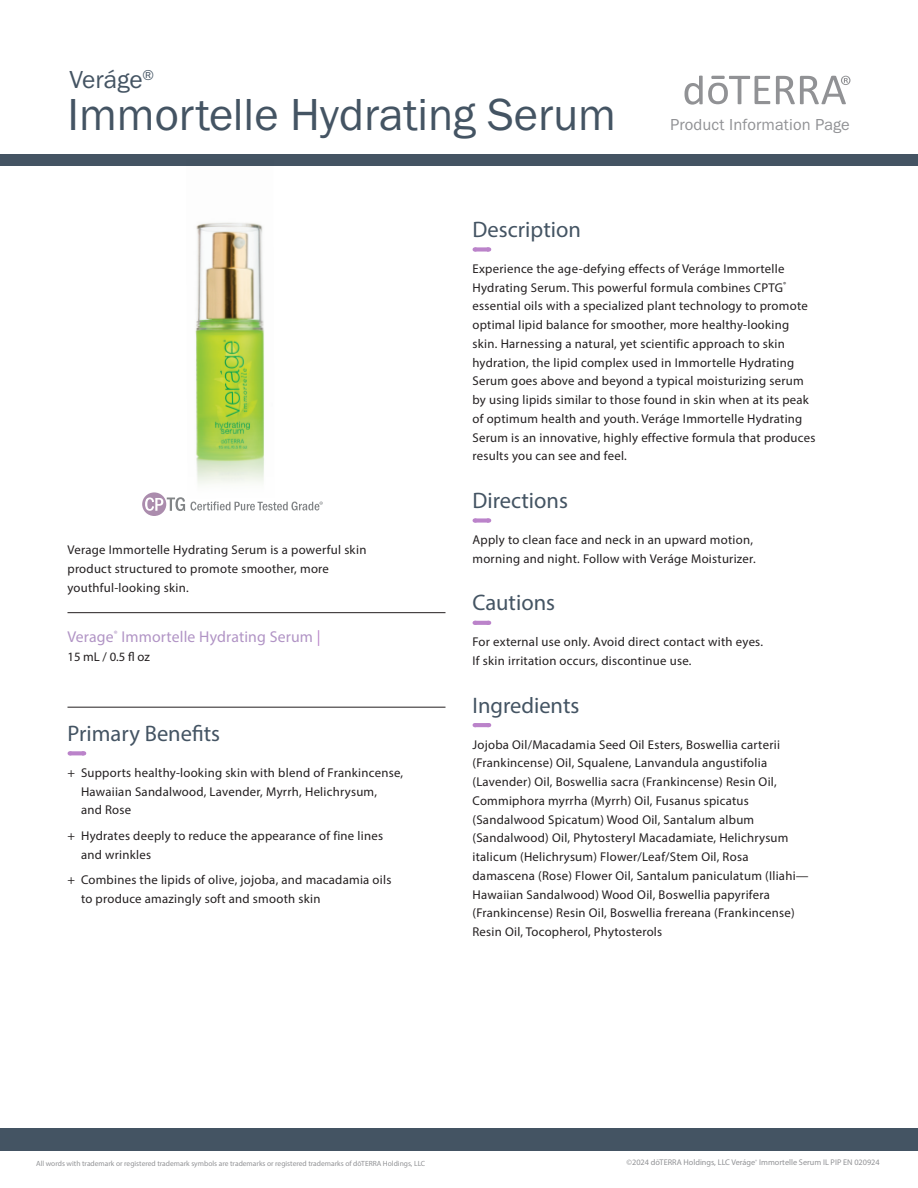
<style>
.page{position:relative;width:918px;height:1188px;background:#fff}
.page>*{position:absolute;margin:0;border:0;box-sizing:border-box;transform-origin:0 0}
.t1{font:46.5px "Franklin Gothic URW Boo";color:#445463}
.t2{font:25.5px "Franklin Gothic URW Boo";color:#445463}
.t3{font:22.5px "Myriad Pro";color:#445463}
.t4{font:16.5px "Franklin Gothic URW Boo";letter-spacing:.01em;color:#919295}
.t5{font:15.75px "Myriad Pro";letter-spacing:.01em;color:#b194c5}
.t6{font:12.75px/18.8px "Myriad Pro";letter-spacing:.02em;color:#231f20}
.t7{font:8.25px "Myriad Pro";color:#919295}
.t8{font:7.5px "Myriad Pro";color:#919295}
.s1{color:#b984ca}
</style>
<div class="page">
<div style="left:0;top:155px;width:918px;height:11px;background:#445463"></div>
<div style="left:0;top:1128px;width:918px;height:23px;background:#445463"></div>
<svg style="left:776px;top:76px;width:74px;height:28px"></svg>
<svg style="left:684px;top:76px;width:86px;height:29px"></svg>
<svg style="left:475px;top:247px;width:14px;height:5px"></svg>
<svg style="left:475px;top:518px;width:14px;height:5px"></svg>
<svg style="left:475px;top:621px;width:14px;height:4px"></svg>
<svg style="left:475px;top:723px;width:14px;height:4px"></svg>
<hr style="left:68px;top:612px;width:378px;height:1px;background:#231f20">
<hr style="left:68px;top:707px;width:378px;height:1px;background:#231f20">
<svg style="left:70px;top:751px;width:14px;height:4px"></svg>
<svg style="left:142px;top:492px;width:181px;height:24px"></svg>
<img style="left:186px;top:222px;width:89px;height:276px">
<h2 class="t2" style="left:69px;top:64px;width:86px">Veráge<sup>®</sup></h2>
<h1 class="t1" style="left:68px;top:86px;width:550px">Immortelle Hydrating Serum</h1>
<p class="t4" style="left:670px;top:114px;width:181px">Product Information Page</p>
<p class="t6" style="left:68px;top:540px;width:300px">Verage Immortelle Hydrating Serum is a powerful skin product structured to promote smoother, more youthful-looking skin.</p>
<p class="t5" style="left:68px;top:627px;width:254px">Verage<sup>®</sup> Immortelle Hydrating Serum <span class="s1">|</span></p>
<p class="t6" style="left:68px;top:647px;width:84px">15 mL / 0.5 fl oz</p>
<h3 class="t3" style="left:68px;top:720px;width:154px">Primary Benefits</h3>
<p class="t6" style="left:81px;top:763px;width:324px;text-indent:-14px">+ Supports healthy-looking skin with blend of Frankincense,<br>Hawaiian Sandalwood, Lavender, Myrrh, Helichrysum,<br>and Rose</p>
<p class="t6" style="left:81px;top:826px;width:304px;text-indent:-14px">+ Hydrates deeply to reduce the appearance of fine lines and wrinkles</p>
<p class="t6" style="left:81px;top:870px;width:312px;text-indent:-14px">+ Combines the lipids of olive, jojoba, and macadamia oils to produce amazingly soft and smooth skin</p>
<h3 class="t3" style="left:472px;top:216px;width:110px">Description</h3>
<p class="t6" style="left:472px;top:259px;width:344px">Experience the age-defying effects of Veráge Immortelle Hydrating Serum. This powerful formula combines CPTG<sup>® </sup>essential oils with a specialized plant technology to promote optimal lipid balance for smoother, more healthy-looking skin. Harnessing a natural, yet scientific approach to skin hydration, the lipid complex used in Immortelle Hydrating Serum goes above and beyond a typical moisturizing serum by using lipids similar to those found in skin when at its peak of optimum health and youth. Veráge Immortelle Hydrating Serum is an innovative, highly effective formula that produces results you can see and feel.</p>
<h3 class="t3" style="left:472px;top:487px;width:97px">Directions</h3>
<p class="t6" style="left:472px;top:530px;width:285px">Apply to clean face and neck in an upward motion, morning and night. Follow with Veráge Moisturizer.</p>
<h3 class="t3" style="left:472px;top:589px;width:84px">Cautions</h3>
<p class="t6" style="left:472px;top:632px;width:292px">For external use only. Avoid direct contact with eyes.<br>If skin irritation occurs, discontinue use.</p>
<h3 class="t3" style="left:472px;top:691px;width:108px">Ingredients</h3>
<p class="t6" style="left:472px;top:735px;width:338px">Jojoba Oil/Macadamia Seed Oil Esters, Boswellia carterii (Frankincense) Oil, Squalene, Lanvandula angustifolia (Lavender) Oil, Boswellia sacra (Frankincense) Resin Oil, Commiphora myrrha (Myrrh) Oil, Fusanus spicatus (Sandalwood Spicatum) Wood Oil, Santalum album (Sandalwood) Oil, Phytosteryl Macadamiate, Helichrysum italicum (Helichrysum) Flower/Leaf/Stem Oil, Rosa damascena (Rose) Flower Oil, Santalum paniculatum (Iliahi— Hawaiian Sandalwood) Wood Oil, Boswellia papyrifera (Frankincense) Resin Oil, Boswellia frereana (Frankincense)<br>Resin Oil, Tocopherol, Phytosterols</p>
<p class="t8" style="left:36px;top:1159px;width:391px">All words with trademark or registered trademark symbols are trademarks or registered trademarks of dōTERRA Holdings, LLC</p>
<p class="t7" style="left:627px;top:1157px;width:255px">©2024 dōTERRA Holdings, LLC Veráge<sup>®</sup> Immortelle Serum IL PIP EN 020924</p>
</div>
